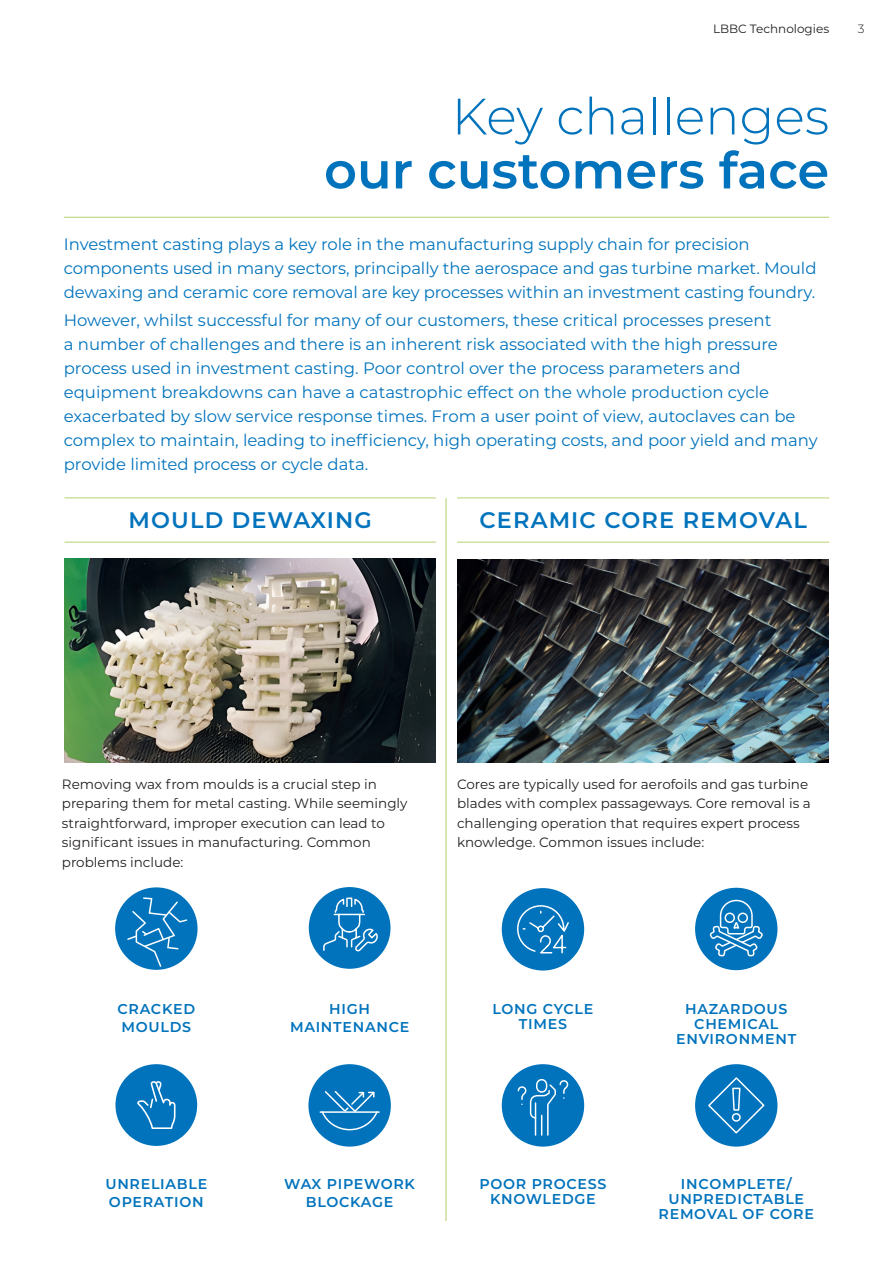
<style>
.page{position:relative;width:893px;height:1263px;background:#fff}
.page>*{position:absolute;margin:0;border:0;box-sizing:border-box;transform-origin:0 0}
.t1{font:600 51px "Montserrat";color:#0073bc}
.t2{font:300 51px "Montserrat";color:#0073bc}
.t3{font:600 22.5px "Montserrat";letter-spacing:.05em;color:#0073bc}
.t4{font:16.5px/24px "Montserrat";color:#0073bc}
.t5{font:600 14.25px/15px "Montserrat";letter-spacing:.05em;color:#0073bc;text-align:center}
.t6{font:13.5px/19.5px "Montserrat";color:#231f20}
.t7{font:12px "Montserrat";color:#231f20}
.t8{font:300 12px "Montserrat";color:#231f20}
</style>
<div class="page">
<hr style="left:64px;top:217px;width:765px;height:1px;background:#b4d06e">
<img style="left:64px;top:559px;width:371px;height:203px">
<hr style="left:65px;top:542px;width:371px;height:1px;background:#b6d16f">
<hr style="left:65px;top:497px;width:371px;height:1px;background:#b6d16f">
<img style="left:458px;top:559px;width:370px;height:203px">
<hr style="left:457px;top:542px;width:372px;height:1px;background:#b6d16f">
<hr style="left:457px;top:497px;width:372px;height:1px;background:#b6d16f">
<div style="left:502px;top:1064px;width:82px;height:82px;background:#0073bc;border-radius:50%"></div>
<svg style="left:517px;top:1079px;width:52px;height:57px"></svg>
<div style="left:502px;top:888px;width:82px;height:82px;background:#0073bc;border-radius:50%"></div>
<svg style="left:517px;top:905px;width:52px;height:49px"></svg>
<div style="left:695px;top:1064px;width:82px;height:82px;background:#0073bc;border-radius:50%"></div>
<svg style="left:707px;top:1076px;width:59px;height:59px"></svg>
<div style="left:695px;top:888px;width:82px;height:82px;background:#0073bc;border-radius:50%"></div>
<svg style="left:709px;top:899px;width:54px;height:58px"></svg>
<div style="left:115px;top:1064px;width:82px;height:82px;background:#0073bc;border-radius:50%"></div>
<svg style="left:137px;top:1081px;width:38px;height:48px"></svg>
<div style="left:115px;top:887px;width:83px;height:83px;background:#0073bc;border-radius:50%"></div>
<svg style="left:126px;top:896px;width:62px;height:72px"></svg>
<div style="left:308px;top:1064px;width:83px;height:82px;background:#0073bc;border-radius:50%"></div>
<svg style="left:320px;top:1091px;width:59px;height:40px"></svg>
<div style="left:309px;top:887px;width:81px;height:82px;background:#0073bc;border-radius:50%"></div>
<svg style="left:322px;top:897px;width:57px;height:55px"></svg>
<hr style="left:446px;top:497px;width:1px;height:723px;background:#d8e5b4">
<p class="t7" style="left:713px;top:20px;width:118px">LBBC Technologies</p>
<p class="t8" style="left:858px;top:20px;width:8px">3</p>
<h1 class="t2" style="left:452px;top:82px;width:379px">Key challenges</h1>
<h1 class="t1" style="left:324px;top:134px;width:507px">our customers face</h1>
<p class="t4" style="left:64px;top:231px;width:754px">Investment casting plays a key role in the manufacturing supply chain for precision components used in many sectors, principally the aerospace and gas turbine market. Mould dewaxing and ceramic core removal are key processes within an investment casting foundry.</p>
<p class="t4" style="left:64px;top:308px;width:755px">However, whilst successful for many of our customers, these critical processes present<br>a number of challenges and there is an inherent risk associated with the high pressure process used in investment casting. Poor control over the process parameters and equipment breakdowns can have a catastrophic effect on the whole production cycle exacerbated by slow service response times. From a user point of view, autoclaves can be complex to maintain, leading to inefficiency, high operating costs, and poor yield and many provide limited process or cycle data.</p>
<h2 class="t3" style="left:129px;top:504px;width:245px">MOULD DEWAXING</h2>
<h2 class="t3" style="left:479px;top:504px;width:329px">CERAMIC CORE REMOVAL</h2>
<p class="t6" style="left:62px;top:774px;width:347px">Removing wax from moulds is a crucial step in preparing them for metal casting. While seemingly straightforward, improper execution can lead to significant issues in manufacturing. Common problems include:</p>
<p class="t6" style="left:457px;top:774px;width:355px">Cores are typically used for aerofoils and gas turbine blades with complex passageways. Core removal is a challenging operation that requires expert process knowledge. Common issues include:</p>
<p class="t5" style="left:118px;top:999px;width:79px;line-height:18px;text-align:left">CRACKED<br>MOULDS</p>
<p class="t5" style="left:105px;top:1174px;width:103px;line-height:18px;text-align:left">UNRELIABLE<br>OPERATION</p>
<p class="t5" style="left:290px;top:999px;width:121px;line-height:18px">HIGH<br>MAINTENANCE</p>
<p class="t5" style="left:284px;top:1174px;width:132px;line-height:18px">WAX PIPEWORK<br>BLOCKAGE</p>
<p class="t5" style="left:492px;top:1001px;width:102px">LONG CYCLE<br>TIMES</p>
<p class="t5" style="left:479px;top:1176px;width:128px">POOR PROCESS<br>KNOWLEDGE</p>
<p class="t5" style="left:676px;top:1001px;width:122px">HAZARDOUS<br>CHEMICAL<br>ENVIRONMENT</p>
<p class="t5" style="left:659px;top:1176px;width:157px">INCOMPLETE/<br>UNPREDICTABLE<br>REMOVAL OF CORE</p>
</div>
